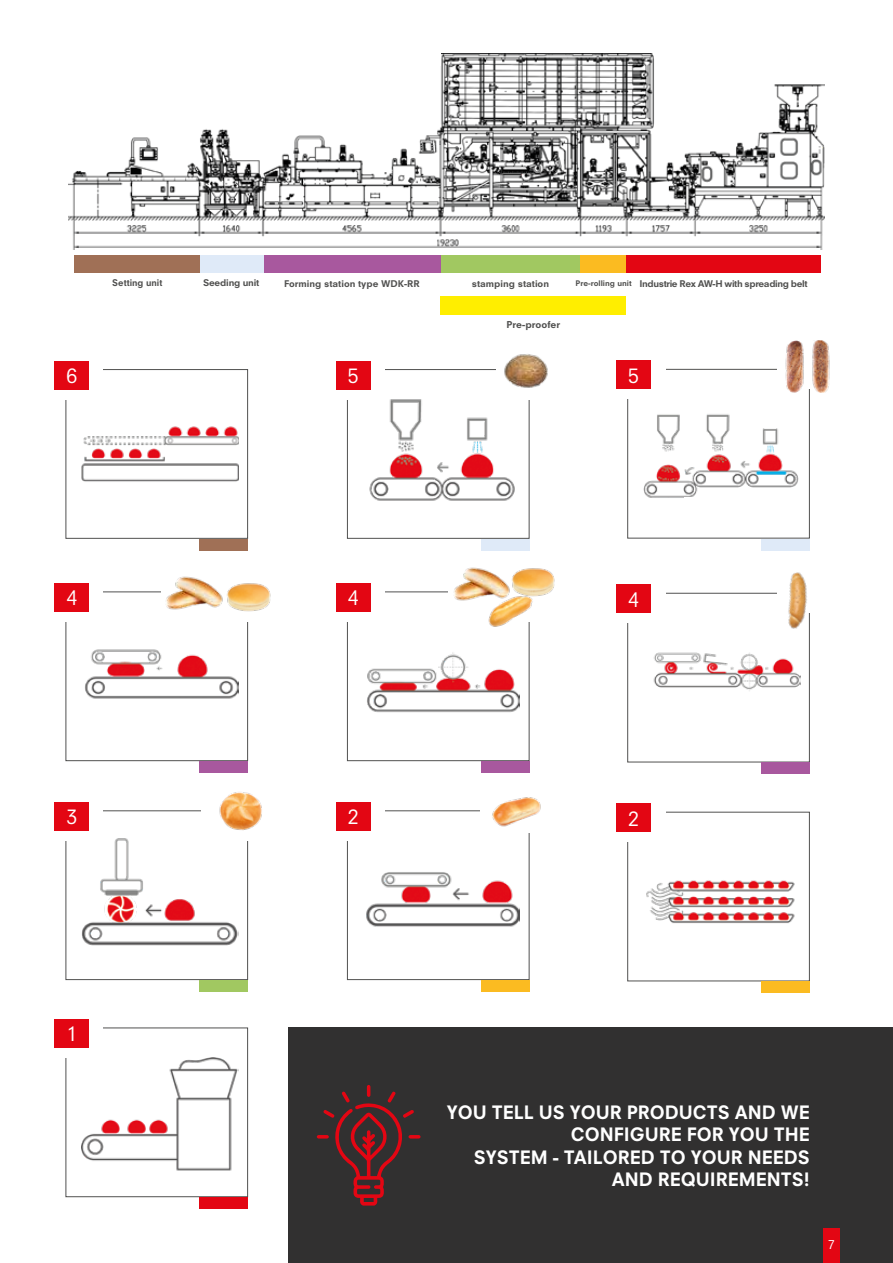
<style>
.page{position:relative;width:893px;height:1263px;background:#fff}
.page>*{position:absolute;margin:0;border:0;box-sizing:border-box;transform-origin:0 0}
.t1{font:19.5px "Neuzeit S";color:#fff}
.t2{font:800 18px/22.5px "Neuzeit S";color:#fff;text-align:right}
.t3{font:12px "Neuzeit S";color:#fff}
.t4{font:800 9.3px "Neuzeit S";color:#515150;scale:1.04 1}
.t5{font:800 9px "Neuzeit S";color:#515150;scale:1.04 1}
.t6{font:800 9px "Neuzeit S";letter-spacing:-.04em;color:#515150;scale:1.04 1}
.t7{font:800 9px "Neuzeit S";color:#515150}
.t8{font:800 9px "Neuzeit S";letter-spacing:-.02em;color:#515150;scale:1.04 1}
.t9{font:800 7.5px "Neuzeit S";color:#515150;scale:1.04 1}
</style>
<div class="page">
<div style="left:288px;top:1027px;width:605px;height:236px;background:#313030"></div>
<div style="left:823px;top:1229px;width:16px;height:34px;background:#e30613"></div>
<svg style="left:317px;top:1085px;width:104px;height:120px"></svg>
<div style="left:65px;top:1027px;width:183px;height:170px;border:1px solid #515150"></div>
<div style="left:199px;top:1197px;width:49px;height:12px;background:#e30613"></div>
<img style="left:82px;top:1058px;width:156px;height:113px">
<div style="left:41px;top:1009px;width:61px;height:49px;background:#fff"></div>
<div style="left:54px;top:1019px;width:35px;height:28px;background:#e30613"></div>
<div style="left:627px;top:812px;width:183px;height:169px;border:1px solid #515150"></div>
<div style="left:761px;top:981px;width:49px;height:12px;background:#fbbb21"></div>
<img style="left:646px;top:880px;width:149px;height:43px">
<div style="left:604px;top:793px;width:61px;height:49px;background:#fff"></div>
<div style="left:616px;top:804px;width:35px;height:28px;background:#e30613"></div>
<div style="left:65px;top:810px;width:183px;height:170px;border:1px solid #515150"></div>
<div style="left:199px;top:980px;width:49px;height:12px;background:#a1c861"></div>
<img style="left:82px;top:838px;width:156px;height:108px">
<div style="left:41px;top:792px;width:61px;height:49px;background:#fff"></div>
<div style="left:54px;top:802px;width:35px;height:28px;background:#e30613"></div>
<div style="left:202px;top:792px;width:77px;height:49px;background:#fff"></div>
<img style="left:219px;top:792px;width:43px;height:39px">
<div style="left:347px;top:810px;width:183px;height:170px;border:1px solid #515150"></div>
<div style="left:481px;top:980px;width:49px;height:12px;background:#fbbb21"></div>
<img style="left:366px;top:872px;width:154px;height:55px">
<div style="left:324px;top:792px;width:61px;height:49px;background:#fff"></div>
<div style="left:480px;top:792px;width:77px;height:41px;background:#fff"></div>
<div style="left:336px;top:802px;width:35px;height:28px;background:#e30613"></div>
<img style="left:492px;top:797px;width:49px;height:30px">
<div style="left:65px;top:369px;width:183px;height:170px;border:1px solid #515150"></div>
<div style="left:199px;top:539px;width:49px;height:12px;background:#a07056"></div>
<img style="left:82px;top:426px;width:156px;height:56px">
<div style="left:41px;top:351px;width:61px;height:48px;background:#fff"></div>
<div style="left:54px;top:361px;width:35px;height:28px;background:#e30613"></div>
<div style="left:627px;top:369px;width:183px;height:170px;border:1px solid #515150"></div>
<div style="left:761px;top:539px;width:49px;height:11px;background:#dfeaf8"></div>
<img style="left:643px;top:414px;width:156px;height:84px">
<div style="left:604px;top:351px;width:61px;height:48px;background:#fff"></div>
<div style="left:616px;top:361px;width:35px;height:28px;background:#e30613"></div>
<div style="left:684px;top:497px;width:76px;height:28px;background:#fff"></div>
<img style="left:809px;top:340px;width:21px;height:52px">
<img style="left:779px;top:340px;width:30px;height:54px">
<div style="left:347px;top:369px;width:183px;height:170px;border:1px solid #515150"></div>
<div style="left:481px;top:539px;width:49px;height:12px;background:#dfeaf8"></div>
<img style="left:369px;top:399px;width:146px;height:102px">
<div style="left:324px;top:351px;width:61px;height:48px;background:#fff"></div>
<div style="left:496px;top:351px;width:61px;height:48px;background:#fff"></div>
<div style="left:336px;top:361px;width:35px;height:28px;background:#e30613"></div>
<img style="left:504px;top:354px;width:44px;height:34px">
<div style="left:65px;top:591px;width:183px;height:170px;border:1px solid #515150"></div>
<div style="left:199px;top:761px;width:49px;height:12px;background:#a8589e"></div>
<img style="left:85px;top:649px;width:153px;height:50px">
<div style="left:41px;top:573px;width:61px;height:49px;background:#fff"></div>
<div style="left:54px;top:583px;width:35px;height:28px;background:#e30613"></div>
<div style="left:161px;top:573px;width:118px;height:49px;background:#fff"></div>
<img style="left:166px;top:576px;width:57px;height:34px">
<img style="left:227px;top:583px;width:44px;height:29px">
<div style="left:347px;top:591px;width:183px;height:170px;border:1px solid #515150"></div>
<div style="left:481px;top:761px;width:49px;height:12px;background:#a8589e"></div>
<img style="left:367px;top:652px;width:153px;height:61px">
<div style="left:324px;top:573px;width:61px;height:49px;background:#fff"></div>
<div style="left:336px;top:583px;width:35px;height:28px;background:#e30613"></div>
<img style="left:448px;top:567px;width:60px;height:34px">
<img style="left:508px;top:568px;width:47px;height:28px">
<img style="left:486px;top:592px;width:52px;height:39px">
<div style="left:627px;top:593px;width:183px;height:169px;border:1px solid #515150"></div>
<div style="left:761px;top:762px;width:49px;height:12px;background:#a8589e"></div>
<img style="left:653px;top:652px;width:147px;height:39px">
<div style="left:604px;top:574px;width:61px;height:49px;background:#fff"></div>
<div style="left:616px;top:585px;width:35px;height:28px;background:#e30613"></div>
<img style="left:771px;top:572px;width:39px;height:61px">
<div style="left:623px;top:255px;width:198px;height:17px;background:#e30613"></div>
<div style="left:580px;top:255px;width:46px;height:17px;background:#fbbb21"></div>
<div style="left:441px;top:255px;width:139px;height:17px;background:#a1c861"></div>
<div style="left:263px;top:255px;width:178px;height:17px;background:#a8589e"></div>
<div style="left:75px;top:255px;width:125px;height:17px;background:#a07056"></div>
<div style="left:441px;top:296px;width:185px;height:19px;background:#fe0"></div>
<div style="left:200px;top:255px;width:63px;height:17px;background:#dfeaf8"></div>
<img style="left:68px;top:54px;width:756px;height:195px">
<div style="left:68px;top:42px;width:373px;height:24px;background:#fff"></div>
<p class="t7" style="left:112px;top:277px;width:52px">Setting unit</p>
<p class="t5" style="left:472px;top:278px;width:76px">stamping station</p>
<p class="t9" style="left:576px;top:279px;width:55px">Pre-rolling unit</p>
<p class="t4" style="left:507px;top:319px;width:53px">Pre-proofer</p>
<p class="t8" style="left:203px;top:277px;width:56px">Seeding unit</p>
<p class="t5" style="left:284px;top:278px;width:132px">Forming station type WDK-RR</p>
<p class="t6" style="left:639px;top:278px;width:163px">Industrie Rex AW-H with spreading belt</p>
<p class="t1" style="left:66px;top:364px;width:12px">6</p>
<p class="t1" style="left:348px;top:364px;width:12px">5</p>
<p class="t1" style="left:628px;top:364px;width:12px">5</p>
<p class="t1" style="left:66px;top:586px;width:12px">4</p>
<p class="t1" style="left:348px;top:586px;width:12px">4</p>
<p class="t1" style="left:628px;top:588px;width:12px">4</p>
<p class="t1" style="left:66px;top:805px;width:12px">3</p>
<p class="t1" style="left:348px;top:805px;width:12px">2</p>
<p class="t1" style="left:628px;top:807px;width:12px">2</p>
<p class="t1" style="left:66px;top:1022px;width:12px">1</p>
<p class="t2" style="left:447px;top:1101px;width:364px">YOU TELL US YOUR PRODUCTS AND WE<br>CONFIGURE FOR YOU THE<br>SYSTEM - TAILORED TO YOUR NEEDS<br>AND REQUIREMENTS!</p>
<p class="t3" style="left:828px;top:1237px;width:8px">7</p>
</div>
